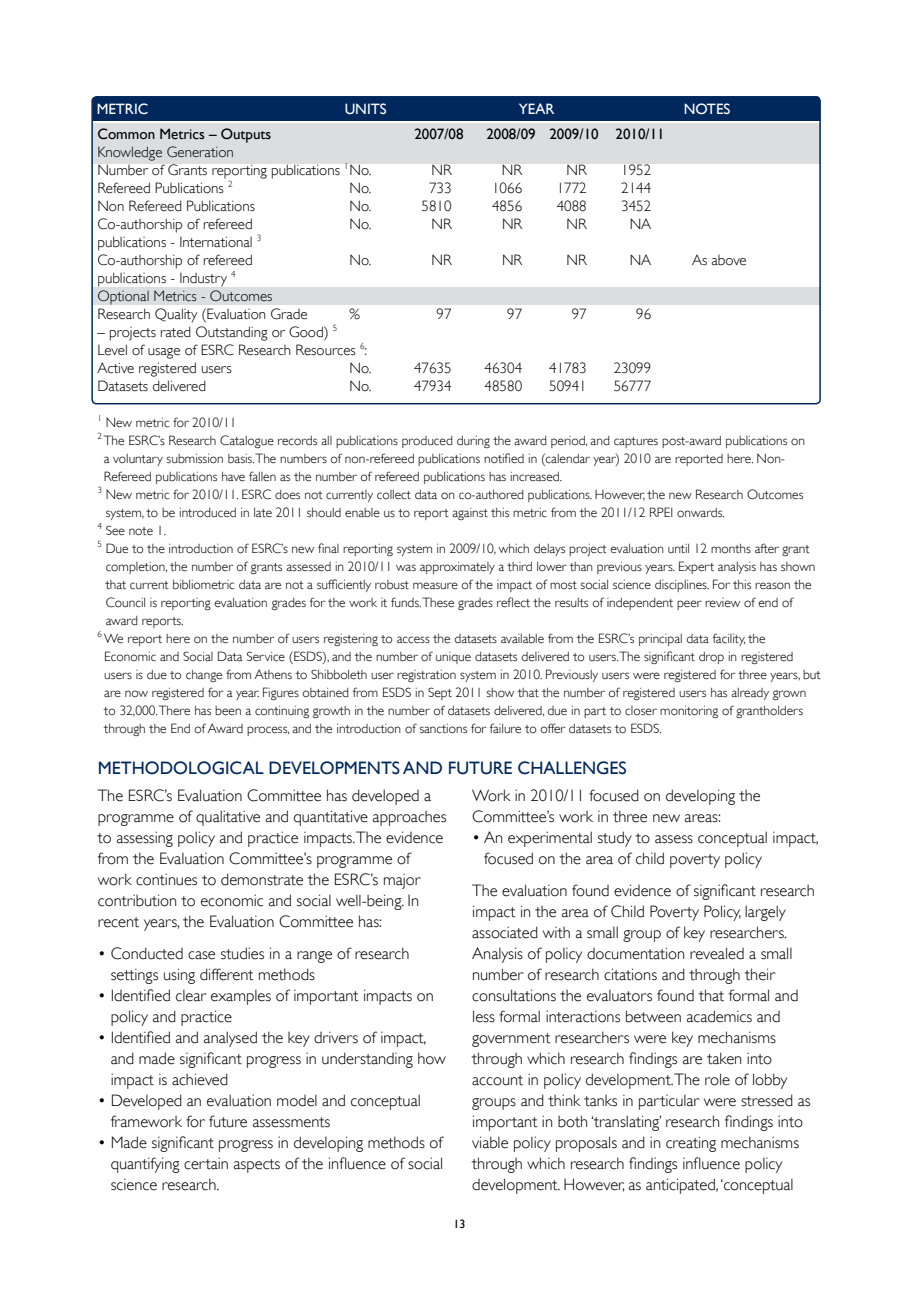
<style>
.page{position:relative;width:919px;height:1289px;background:#fff}
.page>*{position:absolute;margin:0;border:0;box-sizing:border-box;transform-origin:0 0}
.t1{font:18px "Gill Sans";color:#00285d}
.t2{font:300 16.5px/21px "Gill Sans";color:#000}
.t3{font:300 15px/18px "Gill Sans";color:#000}
.t4{font:15px "Gill Sans";color:#000}
.t5{font:15px "Gill Sans";color:#fff}
.t6{font:300 13.5px "Gill Sans";color:#000}
.t7{font:12px "Gill Sans";color:#000}
</style>
<div class="page">
<div style="left:92px;top:287px;width:728px;height:18px;background:#dcddde"></div>
<div style="left:92px;top:123px;width:728px;height:41px;background:#dcddde"></div>
<div style="left:92px;top:96px;width:728px;height:25px;background:#00285d"></div>
<p class="t5" style="left:97px;top:100px;width:53px">METRIC</p>
<p class="t5" style="left:344px;top:100px;width:44px">UNITS</p>
<p class="t5" style="left:518px;top:100px;width:37px">YEAR</p>
<p class="t5" style="left:683px;top:100px;width:48px">NOTES</p>
<p class="t4" style="left:97px;top:125px;width:175px">COMMON METRICS – OUTPUTS</p>
<p class="t4" style="left:414px;top:125px;width:51px">2007/08</p>
<p class="t4" style="left:486px;top:125px;width:180px">2008/09 2009/10 2010/11</p>
<p class="t3" style="left:97px;top:143px;width:276px">Knowledge Generation<br>Number of Grants reporting publications <sup>1</sup>No.</p>
<p class="t3" style="left:431px;top:161px;width:22px">NR</p>
<p class="t3" style="left:502px;top:161px;width:22px">NR</p>
<p class="t3" style="left:566px;top:161px;width:22px">NR</p>
<p class="t3" style="left:621px;top:161px;width:31px">1952</p>
<p class="t3" style="left:97px;top:179px;width:137px">Refereed Publications <sup>2</sup></p>
<p class="t3" style="left:349px;top:179px;width:24px">No.</p>
<p class="t3" style="left:429px;top:179px;width:24px">733</p>
<p class="t3" style="left:492px;top:179px;width:31px">1066</p>
<p class="t3" style="left:556px;top:179px;width:31px">1772</p>
<p class="t3" style="left:621px;top:179px;width:31px">2144</p>
<p class="t3" style="left:97px;top:197px;width:159px">Non Refereed Publications</p>
<p class="t3" style="left:349px;top:197px;width:24px">No.</p>
<p class="t3" style="left:421px;top:197px;width:31px">5810</p>
<p class="t3" style="left:492px;top:197px;width:31px">4856</p>
<p class="t3" style="left:556px;top:197px;width:31px">4088</p>
<p class="t3" style="left:621px;top:197px;width:31px">3452</p>
<p class="t3" style="left:97px;top:215px;width:157px">Co-authorship of refereed</p>
<p class="t3" style="left:349px;top:215px;width:24px">No.</p>
<p class="t3" style="left:431px;top:215px;width:22px">NR</p>
<p class="t3" style="left:502px;top:215px;width:22px">NR</p>
<p class="t3" style="left:566px;top:215px;width:22px">NR</p>
<p class="t3" style="left:629px;top:215px;width:23px">NA</p>
<p class="t3" style="left:97px;top:233px;width:165px">publications - International <sup>3<br></sup>Co-authorship of refereed</p>
<p class="t3" style="left:349px;top:251px;width:24px">No.</p>
<p class="t3" style="left:431px;top:251px;width:22px">NR</p>
<p class="t3" style="left:502px;top:251px;width:22px">NR</p>
<p class="t3" style="left:566px;top:251px;width:22px">NR</p>
<p class="t3" style="left:629px;top:251px;width:23px">NA</p>
<p class="t3" style="left:692px;top:251px;width:56px">As above</p>
<p class="t3" style="left:97px;top:269px;width:212px">publications - Industry <sup>4<br></sup>Optional Metrics - Outcomes<br>Research Quality (Evaluation Grade</p>
<p class="t3" style="left:349px;top:305px;width:12px">%</p>
<p class="t3" style="left:436px;top:305px;width:16px">97</p>
<p class="t3" style="left:507px;top:305px;width:16px">97</p>
<p class="t3" style="left:571px;top:305px;width:16px">97</p>
<p class="t3" style="left:636px;top:305px;width:16px">96</p>
<p class="t3" style="left:97px;top:323px;width:271px">– projects rated Outstanding or Good) <sup>5<br></sup>Level of usage of ESRC Research Resources <sup>6</sup>:<br>Active registered users</p>
<p class="t3" style="left:349px;top:359px;width:24px">No.</p>
<p class="t3" style="left:414px;top:359px;width:39px">47635</p>
<p class="t3" style="left:484px;top:359px;width:39px">46304</p>
<p class="t3" style="left:549px;top:359px;width:39px">41783</p>
<p class="t3" style="left:613px;top:359px;width:39px">23099</p>
<p class="t3" style="left:97px;top:377px;width:110px">Datasets delivered</p>
<p class="t3" style="left:349px;top:377px;width:24px">No.</p>
<p class="t3" style="left:414px;top:377px;width:39px">47934</p>
<p class="t3" style="left:484px;top:377px;width:39px">48580</p>
<p class="t3" style="left:549px;top:377px;width:39px">50941</p>
<p class="t3" style="left:613px;top:377px;width:39px">56777</p>
<p class="t6" style="left:97px;top:415px;width:141px"><sup>1</sup> New metric for 2010/11</p>
<p class="t6" style="left:97px;top:433px;width:709px"><sup>2</sup> The ESRC’s Research Catalogue records all publications produced during the award period, and captures post-award publications on</p>
<p class="t6" style="left:104px;top:451px;width:683px">a voluntary submission basis.The numbers of non-refereed publications notified in (calendar year) 2010 are reported here. Non-</p>
<p class="t6" style="left:104px;top:469px;width:460px">Refereed publications have fallen as the number of refereed publications has increased.</p>
<p class="t6" style="left:97px;top:487px;width:707px"><sup>3</sup> New metric for 2010/11. ESRC does not currently collect data on co-authored publications. However, the new Research Outcomes</p>
<p class="t6" style="left:106px;top:505px;width:620px">system, to be introduced in late 2011 should enable us to report against this metric from the 2011/12 RPEI onwards.</p>
<p class="t6" style="left:97px;top:523px;width:70px"><sup>4</sup> See note 1.</p>
<p class="t6" style="left:97px;top:541px;width:713px"><sup>5</sup> Due to the introduction of ESRC’s new final reporting system in 2009/10, which delays project evaluation until 12 months after grant</p>
<p class="t6" style="left:106px;top:559px;width:711px">completion, the number of grants assessed in 2010/11 was approximately a third lower than previous years. Expert analysis has shown</p>
<p class="t6" style="left:106px;top:577px;width:707px">that current bibliometric data are not a sufficiently robust measure of the impact of most social science disciplines. For this reason the</p>
<p class="t6" style="left:106px;top:595px;width:688px">Council is reporting evaluation grades for the work it funds.These grades reflect the results of independent peer review of end of</p>
<p class="t6" style="left:106px;top:613px;width:79px">award reports.</p>
<p class="t6" style="left:97px;top:631px;width:669px"><sup>6</sup> We report here on the number of users registering to access the datasets available from the ESRC’s principal data facility, the</p>
<p class="t6" style="left:104px;top:649px;width:690px">Economic and Social Data Service (ESDS), and the number of unique datasets delivered to users.The significant drop in registered</p>
<p class="t6" style="left:104px;top:667px;width:717px">users is due to change from Athens to Shibboleth user registration system in 2010. Previously users were registered for three years, but</p>
<p class="t6" style="left:104px;top:685px;width:703px">are now registered for a year. Figures obtained from ESDS in Sept 2011 show that the number of registered users has already grown</p>
<p class="t6" style="left:104px;top:703px;width:700px">to 32,000.There has been a continuing growth in the number of datasets delivered, due in part to closer monitoring of grantholders</p>
<p class="t6" style="left:104px;top:721px;width:559px">through the End of Award process, and the introduction of sanctions for failure to offer datasets to ESDS.</p>
<h1 class="t1" style="left:98px;top:757px;width:28px">METHODOLO</h1>
<h1 class="t1" style="left:212px;top:757px;width:24px">GICAL</h1>
<h1 class="t1" style="left:268px;top:757px;width:46px">DEVELOPMENTS</h1>
<h1 class="t1" style="left:403px;top:757px;width:14px">AND</h1>
<h1 class="t1" style="left:448px;top:757px;width:12px">FUTURE</h1>
<h1 class="t1" style="left:517px;top:757px;width:12px">CHALLEN</h1>
<h1 class="t1" style="left:596px;top:757px;width:22px">GES</h1>
<p class="t2" style="left:98px;top:785px;width:350px">The ESRC’s Evaluation Committee has developed a programme of qualitative and quantitative approaches to assessing policy and practice impacts.The evidence from the Evaluation Committee’s programme of work continues to demonstrate the ESRC’s major contribution to economic and social well-being. In recent years, the Evaluation Committee has:</p>
<p class="t2" style="left:111px;top:942px;width:300px;text-indent:-13px">• Conducted case studies in a range of research settings using different methods</p>
<p class="t2" style="left:111px;top:984px;width:324px;text-indent:-13px">• Identified clear examples of important impacts on policy and practice</p>
<p class="t2" style="left:111px;top:1026px;width:337px;text-indent:-13px">• Identified and analysed the key drivers of impact, and made significant progress in understanding how impact is achieved</p>
<p class="t2" style="left:111px;top:1089px;width:311px;text-indent:-13px">• Developed an evaluation model and conceptual framework for future assessments</p>
<p class="t2" style="left:111px;top:1131px;width:334px;text-align:justify;text-indent:-13px">• Made significant progress in developing methods of quantifying certain aspects of the influence of social science research.</p>
<p class="t2" style="left:472px;top:785px;width:290px">Work in 2010/11 focused on developing the<br>Committee’s work in three new areas:</p>
<p class="t2" style="left:484px;top:827px;width:336px;text-indent:-12px">• An experimental study to assess conceptual impact, focused on the area of child poverty policy</p>
<p class="t2" style="left:472px;top:879px;width:344px">The evaluation found evidence of significant research impact in the area of Child Poverty Policy, largely associated with a small group of key researchers.<br>Analysis of policy documentation revealed a small number of research citations and through their consultations the evaluators found that formal and less formal interactions between academics and government researchers were key mechanisms through which research findings are taken into account in policy development.The role of lobby groups and think tanks in particular were stressed as important in both ‘translating’ research findings into viable policy proposals and in creating mechanisms through which research findings influence policy development. However, as anticipated, ‘conceptual</p>
<p class="t7" style="left:453px;top:1216px;width:13px">13</p>
</div>
